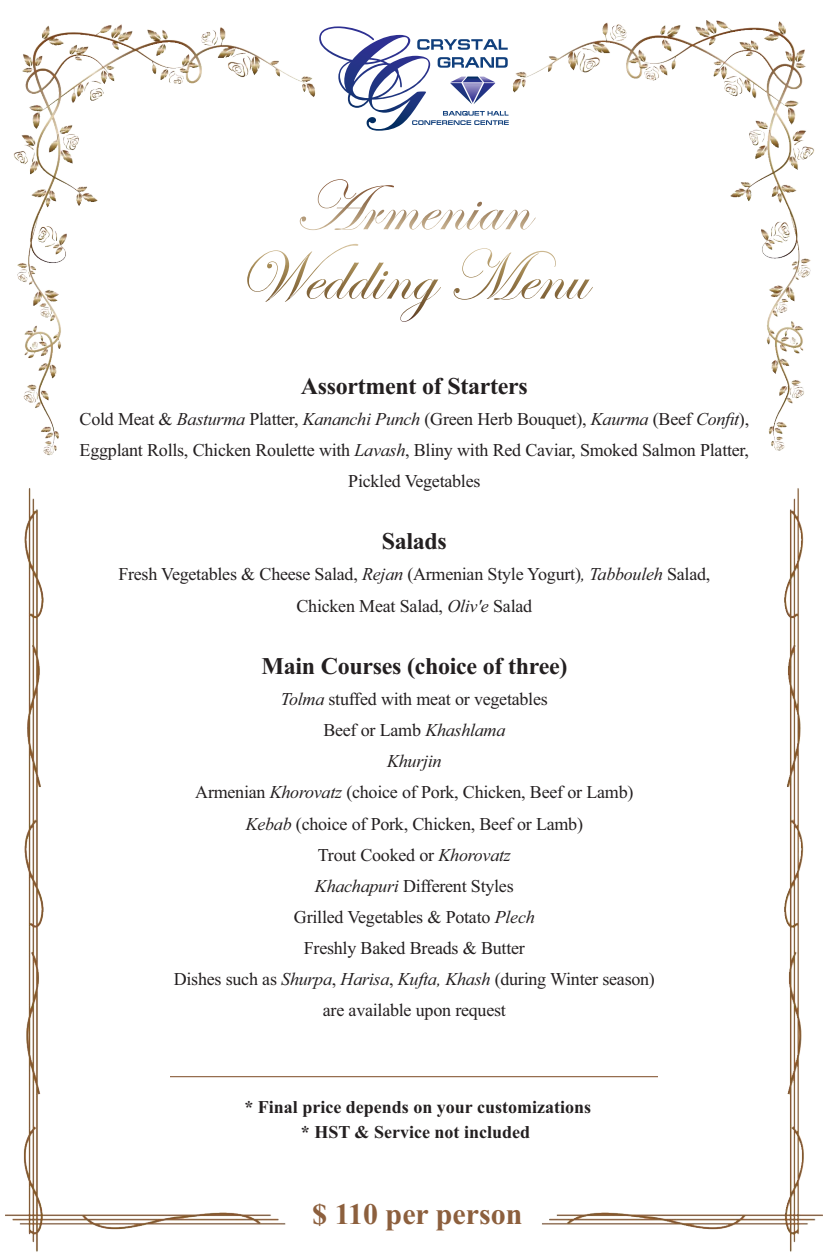
<style>
.page{position:relative;width:828px;height:1260px;background:#fff}
.page>*{position:absolute;margin:0;border:0;box-sizing:border-box;transform-origin:0 0}
.t1{font:700 30px "Times New Roman";color:#8c5f3d}
.t2{font:700 24px "Times New Roman";letter-spacing:-.015em;color:#231f20}
.t3{font:18px/31.2px "Times New Roman";letter-spacing:-.015em;color:#231f20;text-align:center}
.t4{font:700 18px/25.4px "Times New Roman";color:#231f20;text-align:center}
.s1{font-style:italic}
</style>
<div class="page">
<img style="left:5px;top:20px;width:818px;height:1232px">
<svg style="left:318px;top:25px;width:195px;height:107px"></svg>
<svg style="left:300px;top:179px;width:236px;height:51px"></svg>
<svg style="left:247px;top:244px;width:194px;height:78px"></svg>
<svg style="left:454px;top:248px;width:139px;height:52px"></svg>
<hr style="left:170px;top:1076px;width:488px;height:1px;background:#8c5f3d">
<h2 class="t2" style="left:301px;top:377px;width:229px">Assortment of Starters</h2>
<p class="t3" style="left:80px;top:405px;width:671px">Cold Meat &amp; <span class="s1">Basturma</span> Platter, <span class="s1">Kananchi Punch</span> (Green Herb Bouquet), <span class="s1">Kaurma</span> (Beef <span class="s1">Confit</span>),<br>Eggplant Rolls, Chicken Roulette with <span class="s1">Lavash</span>, Bliny with Red Caviar, Smoked Salmon Platter,<br>Pickled Vegetables</p>
<h2 class="t2" style="left:382px;top:533px;width:67px">Salads</h2>
<p class="t3" style="left:118px;top:560px;width:594px">Fresh Vegetables &amp; Cheese Salad, <span class="s1">Rejan</span> (Armenian Style Yogurt)<span class="s1">, Tabbouleh</span> Salad,<br>Chicken Meat Salad, <span class="s1">Oliv'e</span> Salad</p>
<h2 class="t2" style="left:261px;top:658px;width:307px">Main Courses (choice of three)</h2>
<p class="t3" style="left:174px;top:685px;width:483px"><span class="s1">Tolma</span> stuffed with meat or vegetables<br>Beef or Lamb <span class="s1">Khashlama<br>Khurjin<br></span>Armenian <span class="s1">Khorovatz</span> (choice of Pork, Chicken, Beef or Lamb)<br><span class="s1">Kebab</span> (choice of Pork, Chicken, Beef or Lamb)<br>Trout Cooked or <span class="s1">Khorovatz<br>Khachapuri</span> Different Styles<br>Grilled Vegetables &amp; Potato <span class="s1">Plech<br></span>Freshly Baked Breads &amp; Butter<br>Dishes such as <span class="s1">Shurpa Harisa Kufta, Khash</span> (during Winter season)</p>
<p class="t3" style="left:323px;top:965px;width:185px;text-align:left;text-indent:66px">,<br>are available upon request</p>
<p class="t3" style="left:332px;top:965px;width:6px">,</p>
<p class="t4" style="left:244px;top:1096px;width:348px">* Final price depends on your customizations * HST &amp; Service not included</p>
<h1 class="t1" style="left:312px;top:1203px;width:212px">$ 110 per person</h1>
</div>
